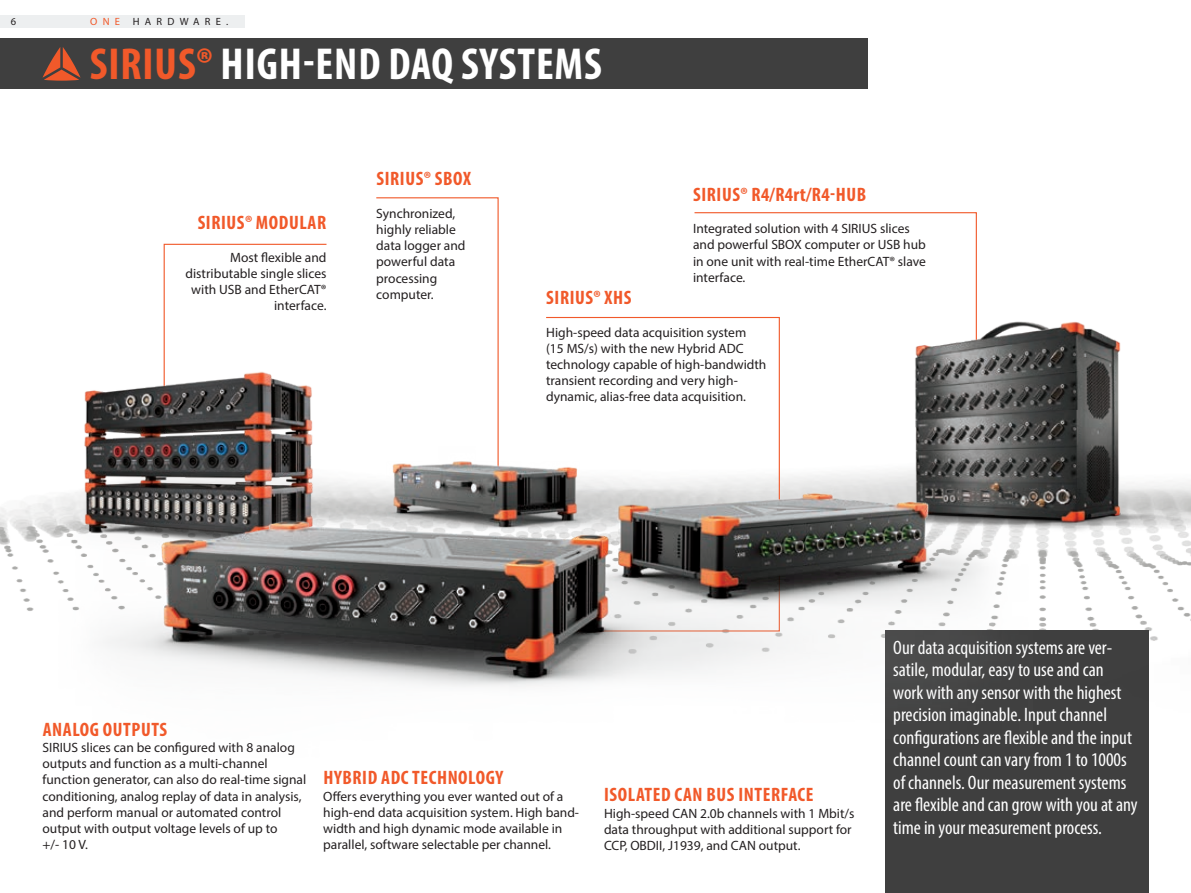
<style>
.page{position:relative;width:1191px;height:893px;background:#fff}
.page>*{position:absolute;margin:0;border:0;box-sizing:border-box;transform-origin:0 0}
.t1{font:700 condensed 45px "Myriad Pro";letter-spacing:.02em;color:#fff}
.t2{font:condensed 19.5px/22.5px "Myriad Pro";color:#fff}
.t3{font:700 condensed 19.5px "Myriad Pro";letter-spacing:.03em;color:#f1592a}
.t4{font:13.5px/16.2px "Myriad Pro";color:#231f20}
.t5{font:10.5px "Myriad Pro";letter-spacing:.5em;color:#231f20}
.s1{color:#f1592a}
</style>
<div class="page">
<div style="left:0;top:15px;width:244px;height:13px;background:#edeff0"></div>
<svg style="left:694px;top:212px;width:283px;height:96px"></svg>
<svg style="left:163px;top:243px;width:164px;height:110px"></svg>
<div style="left:0;top:38px;width:867px;height:51px;background:#3f3f3f"></div>
<svg style="left:43px;top:47px;width:38px;height:34px"></svg>
<div style="left:884px;top:631px;width:264px;height:262px;background:#3f3f3f"></div>
<svg style="left:546px;top:316px;width:234px;height:131px"></svg>
<img style="left:0;top:353px;width:313px;height:238px">
<img style="left:915px;top:308px;width:100px;height:139px">
<svg style="left:376px;top:197px;width:123px;height:250px"></svg>
<img style="left:43px;top:447px;width:972px;height:316px">
<img style="left:1015px;top:321px;width:176px;height:449px">
<p class="t5" style="left:11px;top:15px;width:7px">6</p>
<p class="t5" style="left:90px;top:15px;width:140px"><span class="s1">ONE</span> HARDWARE.</p>
<h1 class="t1" style="left:90px;top:36px;width:514px"><span class="s1">SIRIUS®</span> HIGH-END DAQ SYSTEMS</h1>
<h2 class="t3" style="left:198px;top:211px;width:130px">SIRIUS® MODULAR</h2>
<p class="t4" style="left:185px;top:249px;width:142px;text-align:right">Most flexible and distributable single slices with USB and EtherCAT® interface.</p>
<h2 class="t3" style="left:376px;top:167px;width:96px">SIRIUS® SBOX</h2>
<p class="t4" style="left:376px;top:205px;width:91px">Synchronized, highly reliable data logger and powerful data processing computer.</p>
<h2 class="t3" style="left:693px;top:182px;width:174px">SIRIUS® R4/R4rt/R4-HUB</h2>
<p class="t4" style="left:693px;top:220px;width:234px">Integrated solution with 4 SIRIUS slices and powerful SBOX computer or USB hub in one unit with real-time EtherCAT® slave interface.</p>
<h2 class="t3" style="left:546px;top:285px;width:87px">SIRIUS® XHS</h2>
<p class="t4" style="left:546px;top:324px;width:222px">High-speed data acquisition system (15 MS/s) with the new Hybrid ADC technology capable of high-bandwidth transient recording and very high&shy;dynamic, alias-free data acquisition.</p>
<h2 class="t3" style="left:43px;top:717px;width:126px">ANALOG OUTPUTS</h2>
<p class="t4" style="left:43px;top:739px;width:265px">SIRIUS slices can be configured with 8 analog outputs and function as a multi-channel function generator, can also do real-time signal conditioning, analog replay of data in analysis, and perform manual or automated control output with output voltage levels of up to<br>+/- 10 V.</p>
<h2 class="t3" style="left:323px;top:766px;width:181px">HYBRID ADC TECHNOLOGY</h2>
<p class="t4" style="left:323px;top:788px;width:257px">Offers everything you ever wanted out of a high-end data acquisition system. High band&shy;width and high dynamic mode available in parallel, software selectable per channel.</p>
<h2 class="t3" style="left:604px;top:783px;width:211px">ISOLATED CAN BUS INTERFACE</h2>
<p class="t4" style="left:604px;top:805px;width:252px">High-speed CAN 2.0b channels with 1 Mbit/s data throughput with additional support for<br>CCP, OBDII, J1939, and CAN output.</p>
<p class="t2" style="left:893px;top:636px;width:246px">Our data acquisition systems are ver&shy;satile, modular, easy to use and can work with any sensor with the highest precision imaginable. Input channel configurations are flexible and the input channel count can vary from 1 to 1000s of channels. Our measurement systems are flexible and can grow with you at any time in your measurement process.</p>
</div>
